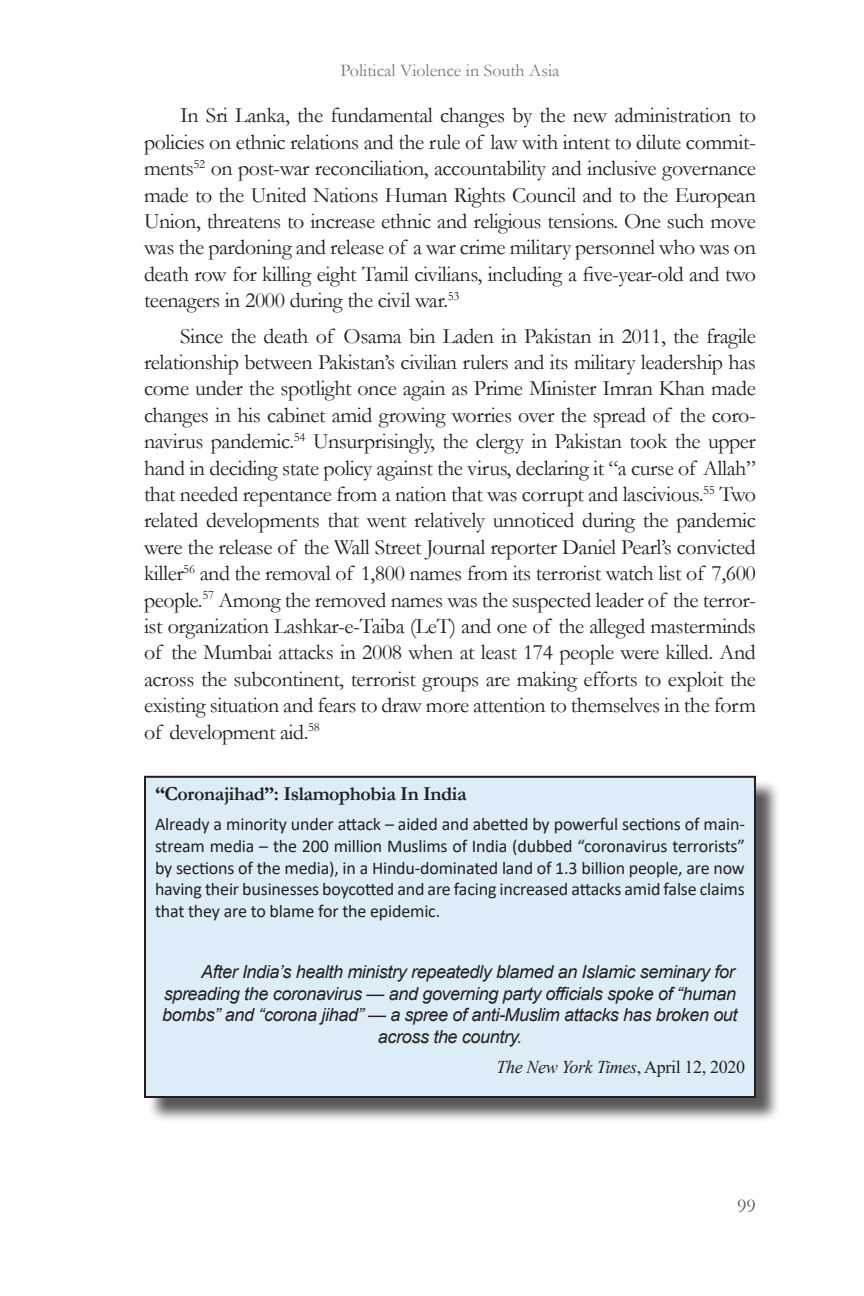
<style>
.page{position:relative;width:864px;height:1296px;background:#fff}
.page>*{position:absolute;margin:0;border:0;box-sizing:border-box;transform-origin:0 0}
.Body_text_-_book{font:22px/26.4px "Garamond";letter-spacing:-.02em;color:#231f20;text-align:justify}
.SUBHEAD_2{font:700 20px "Garamond";letter-spacing:-.02em;color:#231f20}
.t1{font:20px "Garamond";color:#57585a}
.Box_Text-_first_para{font:18px/21.6px "Calibri";letter-spacing:-.01em;color:#231f20;text-align:justify}
.Body_text_-_book-2{font:italic 18px "Arial";letter-spacing:-.02em;color:#231f20}
.t2{font:18px "Garamond";color:#76787b}
.Body_text_-_book-3{font:italic 18px "Times New Roman";letter-spacing:-.02em;color:#231f20}
.s1{font-style:normal}
</style>
<div class="page">
<div style="left:147px;top:779px;width:634px;height:344px;background:#231f20;opacity:.75"></div>
<div style="left:145px;top:777px;width:610px;height:320px;background:#ddedf7"></div>
<div style="left:144px;top:776px;width:612px;height:322px;border:2px solid #231f20"></div>
<p class="t2" style="left:340px;top:58px;width:221px">Political Violence in South Asia</p>
<p class="Body_text_-_book" style="left:144px;top:102px;width:614px;text-indent:36px">In Sri Lanka, the fundamental changes by the new administration to policies on ethnic relations and the rule of law with intent to dilute commit&shy;ments<sup>52</sup> on post-war reconciliation, accountability and inclusive governance made to the United Nations Human Rights Council and to the European Union, threatens to increase ethnic and religious tensions. One such move was the pardoning and release of a war crime military personnel who was on death row for killing eight Tamil civilians, including a five-year-old and two teenagers in 2000 during the civil war.<sup>53</sup></p>
<p class="Body_text_-_book" style="left:144px;top:322px;width:614px;text-indent:36px">Since the death of Osama bin Laden in Pakistan in 2011, the fragile relationship between Pakistan’s civilian rulers and its military leadership has come under the spotlight once again as Prime Minister Imran Khan made changes in his cabinet amid growing worries over the spread of the coro&shy;navirus pandemic.<sup>54</sup> Unsurprisingly, the clergy in Pakistan took the upper hand in deciding state policy against the virus, declaring it “a curse of Allah” that needed repentance from a nation that was corrupt and lascivious.<sup>55</sup> Two related developments that went relatively unnoticed during the pandemic were the release of the Wall Street Journal reporter Daniel Pearl’s convicted killer<sup>56</sup> and the removal of 1,800 names from its terrorist watch list of 7,600 people.<sup>57</sup> Among the removed names was the suspected leader of the terror&shy;ist organization Lashkar-e-Taiba (LeT) and one of the alleged masterminds of the Mumbai attacks in 2008 when at least 174 people were killed. And across the subcontinent, terrorist groups are making efforts to exploit the existing situation and fears to draw more attention to themselves in the form of development aid.<sup>58</sup></p>
<p class="SUBHEAD_2" style="left:155px;top:780px;width:313px">“Coronajihad”: Islamophobia In India</p>
<p class="Box_Text-_first_para" style="left:155px;top:813px;width:591px">Already a minority under attack – aided and abetted by powerful sections of main&shy;stream media – the 200 million Muslims of India (dubbed “coronavirus terrorists” by sections of the media), in a Hindu-dominated land of 1.3 billion people, are now having their businesses boycotted and are facing increased attacks amid false claims that they are to blame for the epidemic.</p>
<p class="Body_text_-_book-2" style="left:201px;top:960px;width:535px">After India’s health ministry repeatedly blamed an Islamic seminary for</p>
<p class="Body_text_-_book-2" style="left:164px;top:982px;width:574px">spreading the coronavirus — and governing party officials spoke of “human</p>
<p class="Body_text_-_book-2" style="left:162px;top:1003px;width:577px">bombs” and “corona jihad” — a spree of anti-Muslim attacks has broken out</p>
<p class="Body_text_-_book-2" style="left:378px;top:1025px;width:146px">across the country.</p>
<p class="Body_text_-_book-3" style="left:497px;top:1055px;width:250px">The New York Times<span class="s1">, April 12, 2020</span></p>
<p class="t1" style="left:737px;top:1192px;width:20px">99</p>
</div>
